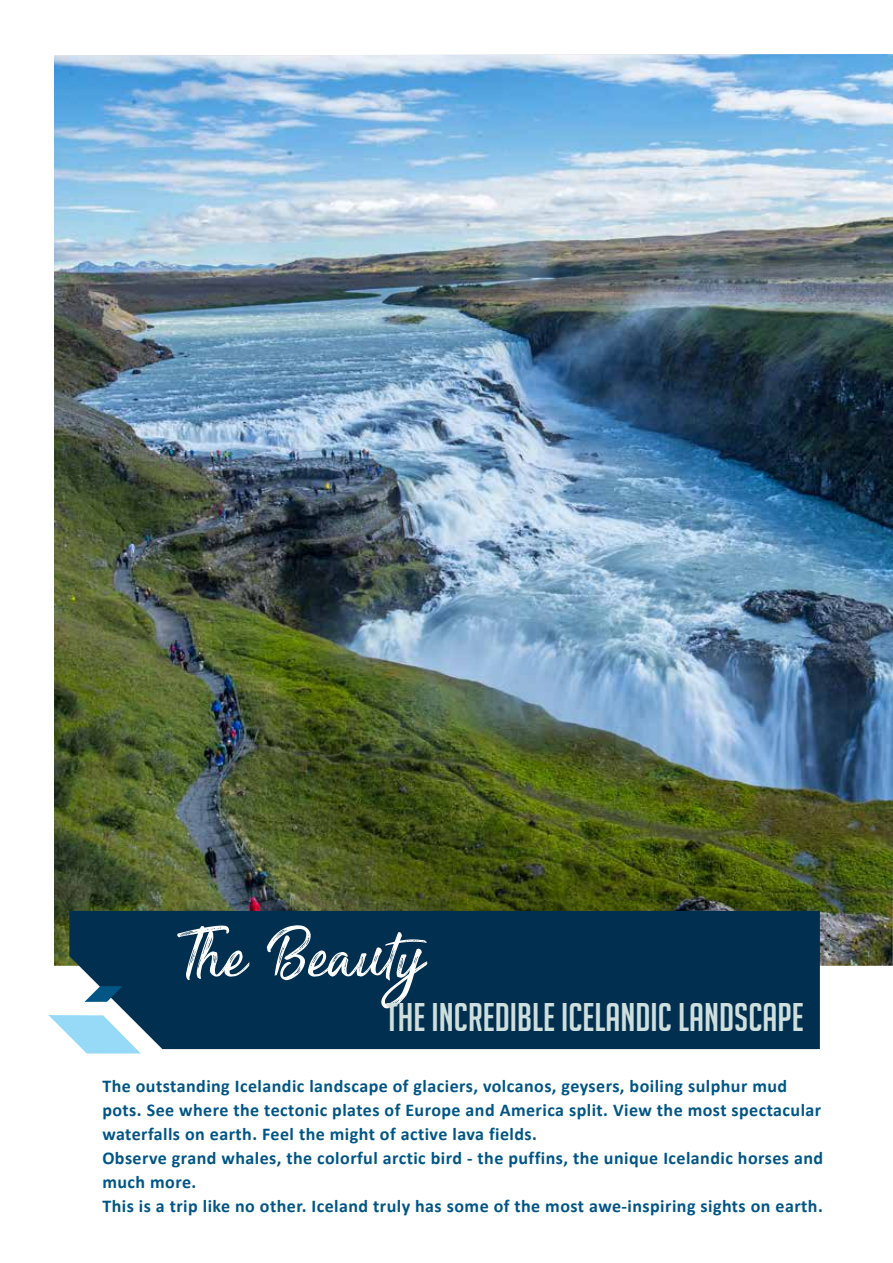
<style>
.page{position:relative;width:893px;height:1263px;background:#fff}
.page>*{position:absolute;margin:0;border:0;box-sizing:border-box;transform-origin:0 0}
.t1{font:90px "Sensations and Qualities";color:#fff}
.t2{font:39px "Big Noodle Titling";color:#cfdfde}
.t3{font:700 18px/24px "Calibri";letter-spacing:.025em;color:#005585}
</style>
<div class="page">
<img style="left:54px;top:54px;width:839px;height:912px">
<div style="left:69px;top:911px;width:751px;height:138px;background:#002f4f"></div>
<svg style="left:48px;top:1015px;width:93px;height:38px"></svg>
<svg style="left:84px;top:986px;width:38px;height:16px"></svg>
<h1 class="t1" style="left:177px;top:911px;width:252px">The Beauty</h1>
<h2 class="t2" style="left:386px;top:996px;width:419px">THE INCREDIBLE ICELANDIC LANDSCAPE</h2>
<p class="t3" style="left:102px;top:1073px;width:722px">The outstanding Icelandic landscape of glaciers, volcanos, geysers, boiling sulphur mud pots. See where the tectonic plates of Europe and America split. View the most spectacular waterfalls on earth. Feel the might of active lava fields.<br>Observe grand whales, the colorful arctic bird - the puffins, the unique Icelandic horses and much more.<br>This is a trip like no other. Iceland truly has some of the most awe-inspiring sights on earth.</p>
</div>
